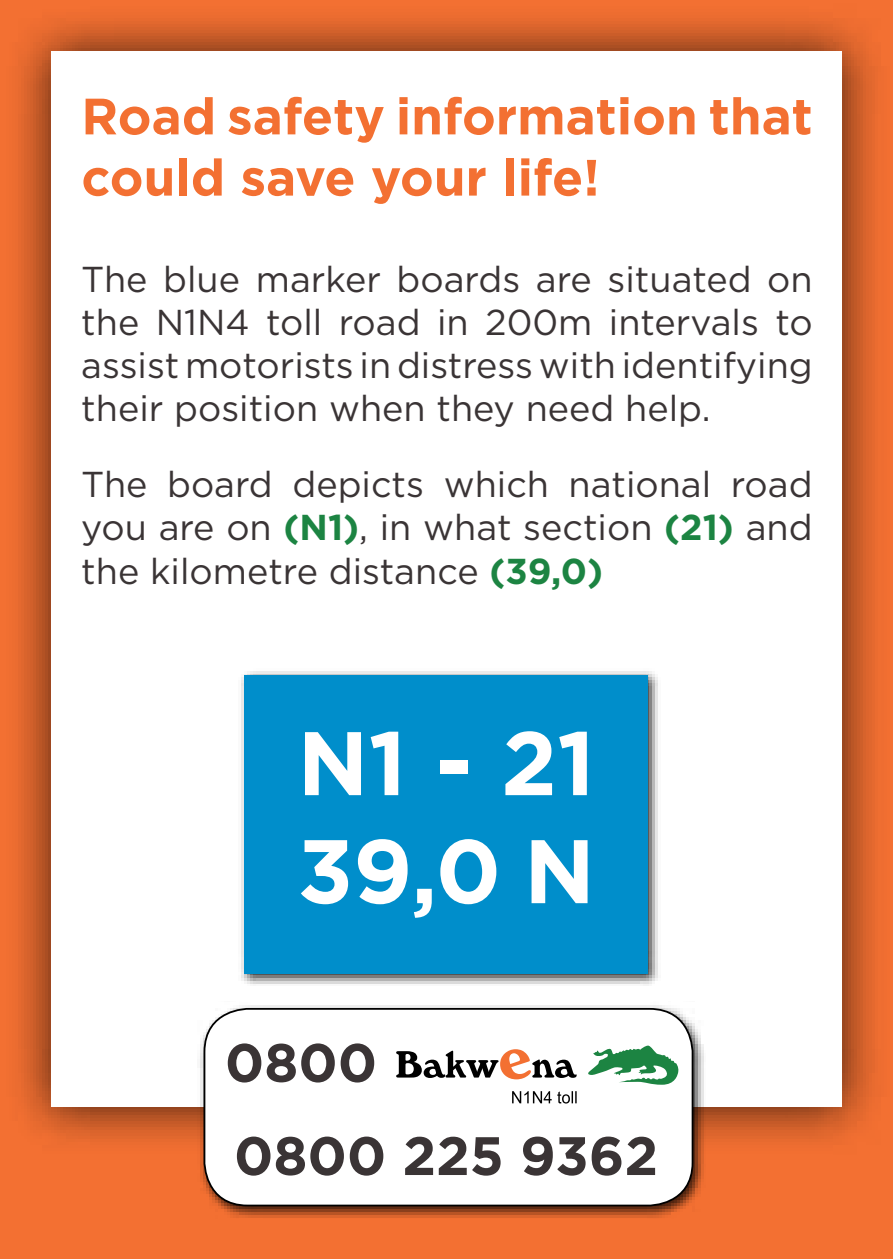
<style>
.page{position:relative;width:893px;height:1259px;background:#f37032}
.page>*{position:absolute;margin:0;border:0;box-sizing:border-box;transform-origin:0 0}
.t1{font:700 90px/108px "Gotham";color:#fff}
.t2{font:700 54px "Gotham";color:#3a3435}
.t3{font:700 51px/61.2px "Gotham";color:#f37032}
.t4{font:36px/43.2px "Gotham";color:#3a3435;text-align:justify}
.s1{font-weight:700;color:#1c8442}
</style>
<div class="page">
<div style="left:3px;top:3px;width:887px;height:1151px;background:#000;opacity:.75"></div>
<div style="left:51px;top:51px;width:791px;height:1055px;background:#fff"></div>
<div style="left:197px;top:1001px;width:509px;height:217px;background:#000;opacity:.75"></div>
<div style="left:204px;top:1009px;width:488px;height:196px;background:#fff;border-radius:43px"></div>
<div style="left:204px;top:1008px;width:489px;height:198px;border:2px solid #000;border-radius:43px"></div>
<svg style="left:588px;top:1045px;width:91px;height:39px"></svg>
<svg style="left:512px;top:1091px;width:65px;height:12px"></svg>
<svg style="left:396px;top:1049px;width:181px;height:30px"></svg>
<div style="left:238px;top:668px;width:422px;height:317px;background:#000;opacity:.75"></div>
<div style="left:244px;top:674px;width:404px;height:299px;background:#008ecb"></div>
<h3 class="t3" style="left:81px;top:85px;width:733px">Road safety information that could save your life!</h3>
<p class="t4" style="left:81px;top:256px;width:733px">The blue marker boards are situated on the N1N4 toll road in 200m intervals to assist motorists in distress with identifying their position when they need help.</p>
<p class="t4" style="left:81px;top:462px;width:733px">The board depicts which national road you are on <span class="s1">(N1)</span>, in what section <span class="s1">(21)</span> and the kilometre distance <span class="s1">(39,0)</span></p>
<h1 class="t1" style="left:297px;top:708px;width:299px">N1 - 21<br>39,0 N</h1>
<h2 class="t2" style="left:225px;top:1027px;width:154px">0800</h2>
<h2 class="t2" style="left:234px;top:1120px;width:426px">0800 225 9362</h2>
</div>
